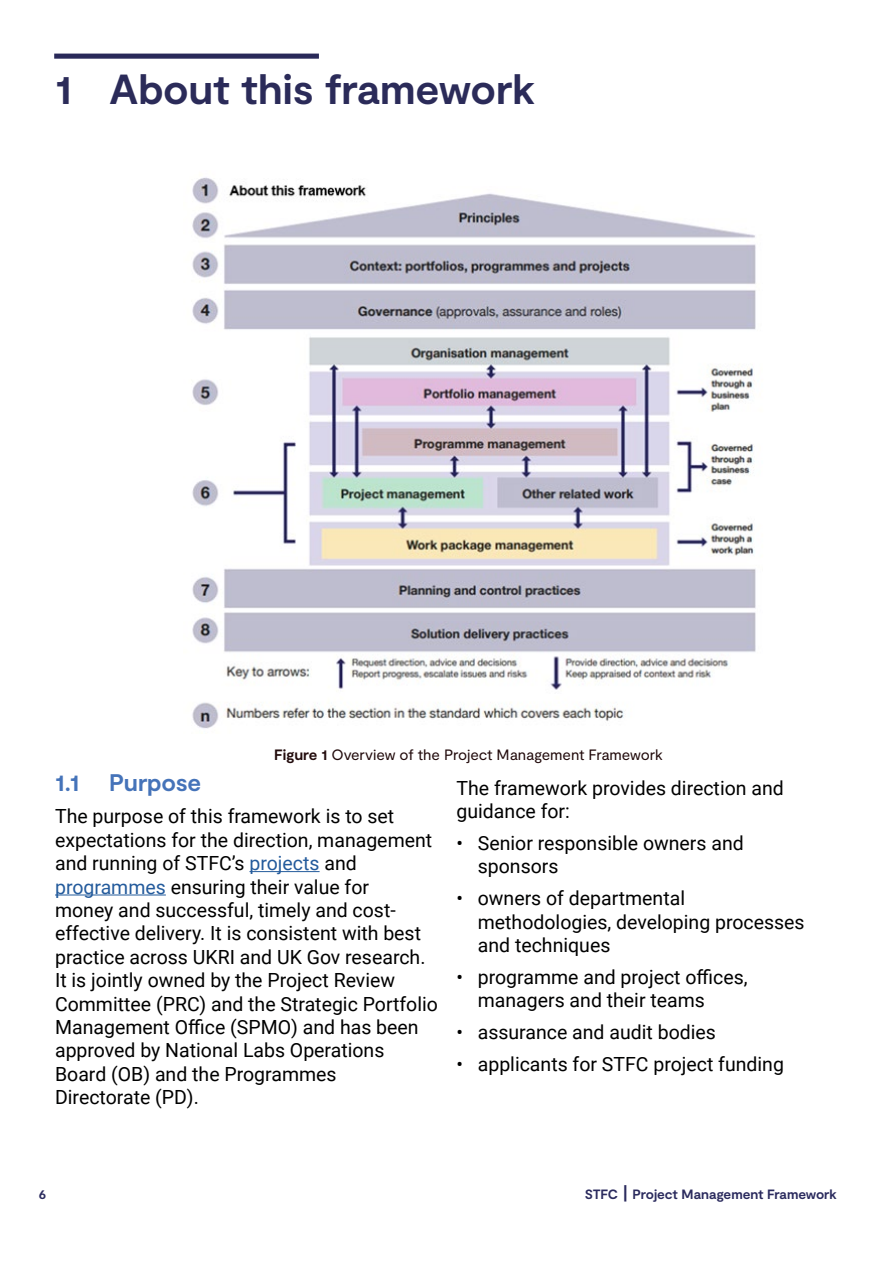
<style>
.page{position:relative;width:893px;height:1263px;background:#fff}
.page>*{position:absolute;margin:0;border:0;box-sizing:border-box;transform-origin:0 0}
.t1{font:700 42px "Moderat";letter-spacing:-.005em;color:#2b2b59}
.t2{font:700 24px "Moderat";letter-spacing:-.015em;color:#4573b9}
.t3{font:19.5px/23.4px "Roboto";color:#000101}
.t4{font:15px "Moderat";letter-spacing:-.01em;color:#220b0c}
.t5{font:700 13.5px "Moderat";letter-spacing:-.01em;color:#2b2b5e}
.s1{font-weight:700}
.s2{color:#245b9c}
.s3{font-size:18px}
</style>
<div class="page">
<hr style="left:249px;top:871px;width:71px;height:1px;background:#245b9c">
<hr style="left:55px;top:894px;width:111px;height:1px;background:#245b9c">
<svg style="left:54px;top:54px;width:265px;height:5px"></svg>
<img style="left:192px;top:177px;width:564px;height:552px">
<h1 class="t1" style="left:55px;top:65px;width:481px">1 About this framework</h1>
<p class="t4" style="left:274px;top:746px;width:390px"><span class="s1">Figure 1</span> Overview of the Project Management Framework</p>
<p class="t2" style="left:55px;top:769px;width:148px">1.1 Purpose</p>
<p class="t3" style="left:55px;top:804px;width:384px">The purpose of this framework is to set expectations for the direction, management and running of STFC’s <span class="s2">projects</span> and <span class="s2">programmes</span> ensuring their value for<br>money and successful, timely and cost&shy;effective delivery. It is consistent with best practice across UKRI and UK Gov research.<br>It is jointly owned by the Project Review Committee (PRC) and the Strategic Portfolio Management Office (SPMO) and has been approved by National Labs Operations Board (OB) and the Programmes<br>Directorate (PD).</p>
<p class="t3" style="left:457px;top:775px;width:329px">The framework provides direction and guidance for:</p>
<p class="t3" style="left:478px;top:830px;width:267px;text-indent:-21px">• Senior responsible owners and sponsors</p>
<p class="t3" style="left:478px;top:886px;width:328px;text-indent:-21px">• owners of departmental methodologies, developing processes and techniques</p>
<p class="t3" style="left:478px;top:964px;width:271px;text-indent:-21px">• programme and project offices, managers and their teams</p>
<p class="t3" style="left:457px;top:1020px;width:261px">• assurance and audit bodies</p>
<p class="t3" style="left:457px;top:1052px;width:329px">• applicants for STFC project funding</p>
<p class="t5" style="left:39px;top:1186px;width:9px">6</p>
<p class="t5" style="left:585px;top:1186px;width:254px">STFC <span class="s3">|</span> Project Management Framework</p>
</div>
